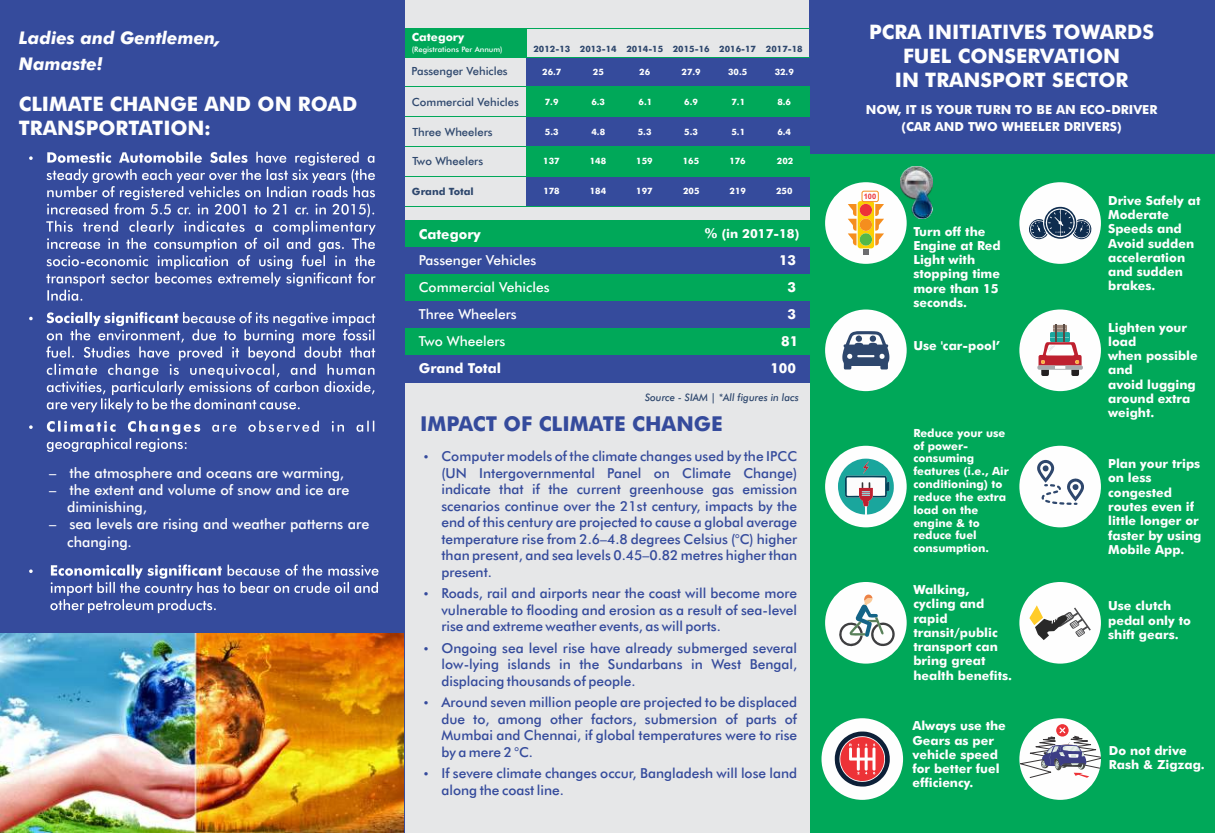
<style>
.page{position:relative;width:1215px;height:833px;background:#fff}
.page>*{position:absolute;margin:0;border:0;box-sizing:border-box;transform-origin:0 0}
.t1{font:700 20.5px "Futura BT";color:#354b9c}
.t2{font:700 20px/24px "Futura BT";color:#fefefe;text-align:center}
.t3{font:italic 700 17.5px/26.4px "Futura BT";color:#fefefe}
.t4{font:500 14.38px/17.2px "Futura BT";color:#fefefe}
.t5{font:500 13.75px/16.5px "Futura BT";color:#354b9c;text-align:justify}
.t6{font:500 13.75px/27px "Futura BT";color:#fefefe}
.t7{font:700 13.75px/27px "Futura BT";color:#fefefe;text-align:right}
.t8{font:700 12.5px/14.2px "Futura BT";color:#fefefe}
.t9{font:700 11.25px/12.9px "Futura BT";color:#fefefe}
.t10{font:500 11.25px "Futura BT";color:#2e476d}
.t11{font:italic 500 10.25px "Futura BT";color:#2e476d}
.t12{font:700 10px "Futura BT";color:#2e476d}
.t13{font:700 8.75px "Futura BT";color:#fefefe}
.t14{font:700 8.75px "Futura BT";color:#2e476d}
.t15{font:500 7.5px "Futura BT";color:#fefefe}
.t16{font:700 7.5px "Arial";color:#ed3237}
.s1{font-size:13.75px}
</style>
<div class="page">
<div style="left:810px;top:0;width:405px;height:832px;background:#00a859"></div>
<div style="left:405px;top:0;width:405px;height:832px;background:#e6e7e8"></div>
<div style="left:0;top:0;width:405px;height:832px;background:#354b9c"></div>
<img style="left:0;top:633px;width:403px;height:199px">
<div style="left:809px;top:0;width:406px;height:154px;background:#354b9c"></div>
<div style="left:822px;top:718px;width:81px;height:81px;background:#fefefe;border-radius:50%"></div>
<svg style="left:835px;top:731px;width:55px;height:55px"></svg>
<div style="left:825px;top:182px;width:82px;height:82px;background:#fefefe;border-radius:50%"></div>
<svg style="left:848px;top:201px;width:36px;height:54px"></svg>
<div style="left:862px;top:191px;width:17px;height:11px;background:#fefefe;border:1px solid #f58e1e;border-radius:2px"></div>
<img style="left:900px;top:167px;width:32px;height:51px">
<div style="left:825px;top:309px;width:82px;height:82px;background:#fefefe;border-radius:50%"></div>
<svg style="left:842px;top:331px;width:47px;height:38px"></svg>
<div style="left:825px;top:582px;width:82px;height:81px;background:#fefefe;border-radius:50%"></div>
<svg style="left:835px;top:592px;width:61px;height:58px"></svg>
<div style="left:1019px;top:182px;width:82px;height:82px;background:#fefefe;border-radius:50%"></div>
<svg style="left:1029px;top:207px;width:63px;height:32px"></svg>
<div style="left:1019px;top:309px;width:82px;height:82px;background:#fefefe;border-radius:50%"></div>
<svg style="left:1037px;top:324px;width:46px;height:52px"></svg>
<div style="left:1019px;top:445px;width:82px;height:82px;background:#fefefe;border-radius:50%"></div>
<svg style="left:1037px;top:460px;width:47px;height:45px"></svg>
<div style="left:1019px;top:582px;width:82px;height:81px;background:#fefefe;border-radius:50%"></div>
<svg style="left:1029px;top:605px;width:62px;height:35px"></svg>
<svg style="left:29px;top:152px;width:350px;height:461px"></svg>
<div style="left:405px;top:220px;width:405px;height:27px;background:#00a859"></div>
<div style="left:405px;top:247px;width:405px;height:27px;background:#354b9c"></div>
<div style="left:405px;top:274px;width:405px;height:27px;background:#00a859"></div>
<div style="left:405px;top:301px;width:405px;height:27px;background:#354b9c"></div>
<div style="left:405px;top:328px;width:405px;height:27px;background:#00a859"></div>
<div style="left:405px;top:355px;width:405px;height:27px;background:#354b9c"></div>
<div style="left:526px;top:57px;width:284px;height:29px;background:#354b9c"></div>
<div style="left:526px;top:87px;width:284px;height:29px;background:#00a859"></div>
<div style="left:526px;top:117px;width:284px;height:29px;background:#354b9c"></div>
<div style="left:526px;top:147px;width:284px;height:29px;background:#00a859"></div>
<div style="left:526px;top:177px;width:284px;height:28px;background:#354b9c"></div>
<hr style="left:405px;top:57px;width:405px;height:1px;background:#00a859">
<div style="left:405px;top:29px;width:121px;height:28px;background:#00a859"></div>
<hr style="left:405px;top:28px;width:405px;height:1px;background:#00a859">
<hr style="left:405px;top:86px;width:405px;height:1px;background:#00a859">
<hr style="left:405px;top:116px;width:405px;height:1px;background:#00a859">
<hr style="left:405px;top:146px;width:405px;height:1px;background:#00a859">
<hr style="left:405px;top:176px;width:405px;height:1px;background:#00a859">
<hr style="left:405px;top:205px;width:405px;height:1px;background:#00a859">
<div style="left:825px;top:445px;width:82px;height:82px;background:#fefefe;border-radius:50%"></div>
<svg style="left:838px;top:458px;width:56px;height:56px"></svg>
<div style="left:1019px;top:718px;width:82px;height:81px;background:#fefefe;border-radius:50%"></div>
<svg style="left:1056px;top:724px;width:13px;height:12px"></svg>
<svg style="left:1019px;top:726px;width:82px;height:52px"></svg>
<p class="t3" style="left:19px;top:26px;width:203px">Ladies and Gentlemen,<br>Namaste!</p>
<h2 class="t2" style="left:19px;top:93px;width:340px;text-align:left">CLIMATE CHANGE AND ON ROAD<br>TRANSPORTATION:</h2>
<p class="t4" style="left:49px;top:465px;width:297px">– the atmosphere and oceans are warming,</p>
<p class="t4" style="left:67px;top:482px;width:284px;text-indent:-18px">– the extent and volume of snow and ice are diminishing,</p>
<p class="t4" style="left:67px;top:517px;width:304px;text-indent:-18px">– sea levels are rising and weather patterns are changing.</p>
<p class="t9" style="left:412px;top:31px;width:54px">Category</p>
<p class="t15" style="left:412px;top:46px;width:92px">(Registrations Per Annum)</p>
<p class="t10" style="left:412px;top:66px;width:98px">Passenger Vehicles</p>
<p class="t10" style="left:412px;top:97px;width:108px">Commercial Vehicles</p>
<p class="t10" style="left:412px;top:127px;width:82px">Three Wheelers</p>
<p class="t10" style="left:412px;top:157px;width:72px">Two Wheelers</p>
<p class="t12" style="left:412px;top:187px;width:63px">Grand Total</p>
<p class="t14" style="left:534px;top:45px;width:271px">2012-13 2013-14 2014-15 2015-16 2016-17 2017-18</p>
<p class="t13" style="left:542px;top:68px;width:21px">26.7</p>
<p class="t13" style="left:545px;top:98px;width:15px">7.9</p>
<p class="t13" style="left:545px;top:128px;width:15px">5.3</p>
<p class="t13" style="left:543px;top:158px;width:18px">137</p>
<p class="t13" style="left:543px;top:187px;width:18px">178</p>
<p class="t13" style="left:593px;top:68px;width:12px">25</p>
<p class="t13" style="left:591px;top:98px;width:15px">6.3</p>
<p class="t13" style="left:591px;top:128px;width:15px">4.8</p>
<p class="t13" style="left:590px;top:158px;width:18px">148</p>
<p class="t13" style="left:590px;top:187px;width:18px">184</p>
<p class="t13" style="left:639px;top:68px;width:12px">26</p>
<p class="t13" style="left:639px;top:98px;width:15px">6.1</p>
<p class="t13" style="left:638px;top:128px;width:15px">5.3</p>
<p class="t13" style="left:636px;top:158px;width:18px">159</p>
<p class="t13" style="left:636px;top:187px;width:18px">197</p>
<p class="t13" style="left:682px;top:68px;width:21px">27.9</p>
<p class="t13" style="left:684px;top:98px;width:15px">6.9</p>
<p class="t13" style="left:684px;top:128px;width:15px">5.3</p>
<p class="t13" style="left:683px;top:158px;width:18px">165</p>
<p class="t13" style="left:683px;top:187px;width:18px">205</p>
<p class="t13" style="left:775px;top:68px;width:21px">32.9</p>
<p class="t13" style="left:777px;top:98px;width:15px">8.6</p>
<p class="t13" style="left:777px;top:128px;width:15px">6.4</p>
<p class="t13" style="left:777px;top:158px;width:18px">202</p>
<p class="t13" style="left:776px;top:187px;width:18px">250</p>
<p class="t13" style="left:728px;top:68px;width:21px">30.5</p>
<p class="t13" style="left:732px;top:98px;width:15px">7.1</p>
<p class="t13" style="left:732px;top:128px;width:15px">5.1</p>
<p class="t13" style="left:729px;top:158px;width:18px">176</p>
<p class="t13" style="left:730px;top:187px;width:18px">219</p>
<p class="t7" style="left:419px;top:222px;width:64px">Category</p>
<p class="t6" style="left:419px;top:247px;width:132px">Passenger Vehicles<br>Commercial Vehicles<br>Three Wheelers<br>Two Wheelers</p>
<p class="t7" style="left:419px;top:355px;width:84px">Grand Total</p>
<p class="t8" style="left:705px;top:227px;width:96px"><span class="s1">%</span> (in 2017-18)</p>
<p class="t7" style="left:770px;top:247px;width:30px">13<br>3<br>3<br>81<br>100</p>
<p class="t11" style="left:645px;top:393px;width:155px">Source - SIAM | *All figures in lacs</p>
<h1 class="t1" style="left:420px;top:415px;width:304px">IMPACT OF CLIMATE CHANGE</h1>
<p class="t5" style="left:441px;top:449px;width:357px">Computer models of the climate changes used by the IPCC (UN Intergovernmental Panel on Climate Change) indicate that if the current greenhouse gas emission scenarios continue over the 21st century, impacts by the end of this century are projected to cause a global average temperature rise from 2.6–4.8 degrees Celsius (°C) higher than present, and sea levels 0.45–0.82 metres higher than present.</p>
<p class="t5" style="left:441px;top:586px;width:357px">Roads, rail and airports near the coast will become more vulnerable to flooding and erosion as a result of sea-level rise and extreme weather events, as will ports.</p>
<p class="t5" style="left:441px;top:640px;width:357px">Ongoing sea level rise have already submerged several low-lying islands in the Sundarbans in West Bengal, displacing thousands of people.</p>
<p class="t5" style="left:441px;top:695px;width:357px">Around seven million people are projected to be displaced due to, among other factors, submersion of parts of Mumbai and Chennai, if global temperatures were to rise by a mere 2 °C.</p>
<p class="t5" style="left:441px;top:766px;width:357px">If severe climate changes occur, Bangladesh will lose land along the coast line.</p>
<h2 class="t2" style="left:869px;top:22px;width:286px">PCRA INITIATIVES TOWARDS<br>FUEL CONSERVATION<br>IN TRANSPORT SECTOR</h2>
<p class="t8" style="left:866px;top:102px;width:293px;line-height:17px;text-align:center">NOW, IT IS YOUR TURN TO BE AN ECO-DRIVER (CAR AND TWO WHEELER DRIVERS)</p>
<p class="t16" style="left:864px;top:194px;width:14px">100</p>
<p class="t8" style="left:913px;top:225px;width:89px">Turn off the<br>Engine at Red<br>Light with stopping time more than 15 seconds.</p>
<p class="t8" style="left:913px;top:340px;width:88px">Use 'car-pool’</p>
<p class="t9" style="left:913px;top:427px;width:97px">Reduce your use of power&shy;consuming features (i.e., Air conditioning) to reduce the extra load on the engine &amp; to reduce fuel consumption.</p>
<p class="t8" style="left:913px;top:583px;width:100px">Walking, cycling and rapid transit/public transport can bring great health benefits.</p>
<p class="t8" style="left:912px;top:719px;width:95px">Always use the<br>Gears as per vehicle speed for better fuel efficiency.</p>
<p class="t8" style="left:1108px;top:194px;width:94px">Drive Safely at<br>Moderate<br>Speeds and<br>Avoid sudden acceleration and sudden brakes.</p>
<p class="t8" style="left:1108px;top:321px;width:91px">Lighten your load<br>when possible and<br>avoid lugging around extra weight.</p>
<p class="t8" style="left:1108px;top:458px;width:95px">Plan your trips on less congested routes even if little longer or faster by using<br>Mobile App.</p>
<p class="t8" style="left:1108px;top:600px;width:84px">Use clutch pedal only to shift gears.</p>
<p class="t8" style="left:1109px;top:744px;width:97px">Do not drive<br>Rash &amp; Zigzag.</p>
</div>
